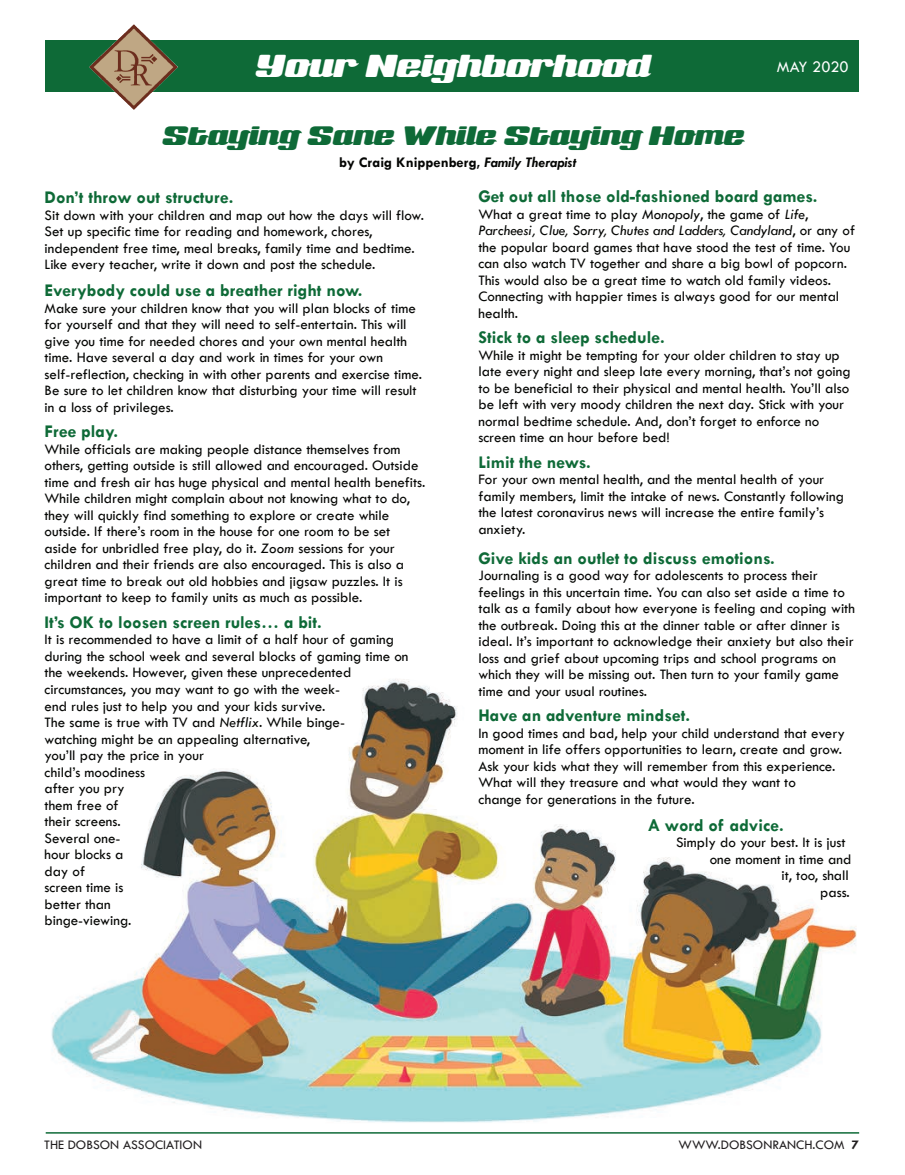
<style>
.page{position:relative;width:905px;height:1175px;background:#fff}
.page>*{position:absolute;margin:0;border:0;box-sizing:border-box;transform-origin:0 0}
.t1{font:500 37.05px "Sneakers Script";color:#fff}
.t2{font:500 31.05px "Sneakers Script";color:#0e6a37}
.t3{font:700 18px "Tw Cen";color:#0e6a37}
.t4{font:16.5px "Tw Cen";color:#fff}
.t5{font:15px/16.5px "Tw Cen";color:#040503}
.t6{font:700 14.85px "Tw Cen";color:#040503}
.t7{font:13.5px "Tw Cen";color:#201d1e}
.s1{font-style:italic}
.s2{font-weight:700}
</style>
<div class="page">
<hr style="left:46px;top:1132px;width:813px;height:1px;background:#0e6a37">
<div style="left:46px;top:40px;width:813px;height:51px;background:#0e6a37"></div>
<img style="left:90px;top:24px;width:87px;height:86px">
<img style="left:51px;top:679px;width:806px;height:444px">
<p class="t1" style="left:255px;top:44px;width:396px">Your Neighborhood</p>
<p class="t4" style="left:777px;top:56px;width:73px">MAY 2020</p>
<p class="t2" style="left:162px;top:118px;width:583px">Staying Sane While Staying Home</p>
<p class="t6" style="left:339px;top:154px;width:239px">by Craig Knippenberg, <span class="s1">Family Therapist</span></p>
<p class="t3" style="left:45px;top:187px;width:190px">Don’t throw out structure.</p>
<p class="t5" style="left:45px;top:207px;width:381px">Sit down with your children and map out how the days will flow.<br>Set up specific time for reading and homework, chores, independent free time, meal breaks, family time and bedtime.<br>Like every teacher, write it down and post the schedule.</p>
<p class="t3" style="left:45px;top:280px;width:319px">Everybody could use a breather right now.</p>
<p class="t5" style="left:45px;top:300px;width:379px">Make sure your children know that you will plan blocks of time for yourself and that they will need to self-entertain. This will give you time for needed chores and your own mental health time. Have several a day and work in times for your own self-reflection, checking in with other parents and exercise time.<br>Be sure to let children know that disturbing your time will result in a loss of privileges.</p>
<p class="t3" style="left:45px;top:421px;width:75px">Free play.</p>
<p class="t5" style="left:45px;top:441px;width:382px">While officials are making people distance themselves from others, getting outside is still allowed and encouraged. Outside time and fresh air has huge physical and mental health benefits.<br>While children might complain about not knowing what to do, they will quickly find something to explore or create while outside. If there’s room in the house for one room to be set aside for unbridled free play, do it. <span class="s1">Zoom</span> sessions for your children and their friends are also encouraged. This is also a great time to break out old hobbies and jigsaw puzzles. It is important to keep to family units as much as possible.</p>
<p class="t3" style="left:45px;top:611px;width:279px">It’s OK to loosen screen rules… a bit.</p>
<p class="t5" style="left:45px;top:631px;width:365px">It is recommended to have a limit of a half hour of gaming during the school week and several blocks of gaming time on the weekends. However, given these unprecedented circumstances, you may want to go with the week-<br>end rules just to help you and your kids survive.<br>The same is true with TV and <span class="s1">Netflix</span>. While binge-<br>watching might be an appealing alternative,<br>you’ll pay the price in your<br>child’s moodiness<br>after you pry<br>them free of<br>their screens.<br>Several one-<br>hour blocks a<br>day of<br>screen time is<br>better than<br>binge-viewing.</p>
<p class="t3" style="left:478px;top:186px;width:340px">Get out all those old-fashioned board games.</p>
<p class="t5" style="left:478px;top:206px;width:378px">What a great time to play <span class="s1">Monopoly</span>, the game of <span class="s1">Life</span>, <span class="s1">Parcheesi, Clue, Sorry, Chutes and Ladders, Candyland</span>, or any of the popular board games that have stood the test of time. You can also watch TV together and share a big bowl of popcorn.<br>This would also be a great time to watch old family videos.<br>Connecting with happier times is always good for our mental health.</p>
<p class="t3" style="left:478px;top:327px;width:188px">Stick to a sleep schedule.</p>
<p class="t5" style="left:478px;top:347px;width:374px">While it might be tempting for your older children to stay up late every night and sleep late every morning, that’s not going to be beneficial to their physical and mental health. You’ll also be left with very moody children the next day. Stick with your normal bedtime schedule. And, don’t forget to enforce no screen time an hour before bed!</p>
<p class="t3" style="left:478px;top:451px;width:114px">Limit the news.</p>
<p class="t5" style="left:478px;top:471px;width:367px">For your own mental health, and the mental health of your family members, limit the intake of news. Constantly following the latest coronavirus news will increase the entire family’s anxiety.</p>
<p class="t3" style="left:478px;top:547px;width:298px">Give kids an outlet to discuss emotions.</p>
<p class="t5" style="left:478px;top:567px;width:378px">Journaling is a good way for adolescents to process their feelings in this uncertain time. You can also set aside a time to talk as a family about how everyone is feeling and coping with the outbreak. Doing this at the dinner table or after dinner is ideal. It’s important to acknowledge their anxiety but also their loss and grief about upcoming trips and school programs on which they will be missing out. Then turn to your family game time and your usual routines.</p>
<p class="t3" style="left:478px;top:705px;width:213px">Have an adventure mindset.</p>
<p class="t5" style="left:478px;top:725px;width:368px">In good times and bad, help your child understand that every moment in life offers opportunities to learn, create and grow.<br>Ask your kids what they will remember from this experience.<br>What will they treasure and what would they want to<br>change for generations in the future.</p>
<p class="t3" style="left:647px;top:814px;width:137px">A word of advice.</p>
<p class="t5" style="left:676px;top:834px;width:171px">Simply do your best. It is just</p>
<p class="t5" style="left:709px;top:851px;width:143px">one moment in time and</p>
<p class="t5" style="left:781px;top:867px;width:69px">it, too, shall</p>
<p class="t5" style="left:820px;top:884px;width:31px">pass.</p>
<p class="t7" style="left:44px;top:1136px;width:159px">THE DOBSON ASSOCIATION</p>
<p class="t7" style="left:678px;top:1136px;width:182px">WWW.DOBSONRANCH.COM <span class="s2">7</span></p>
</div>
